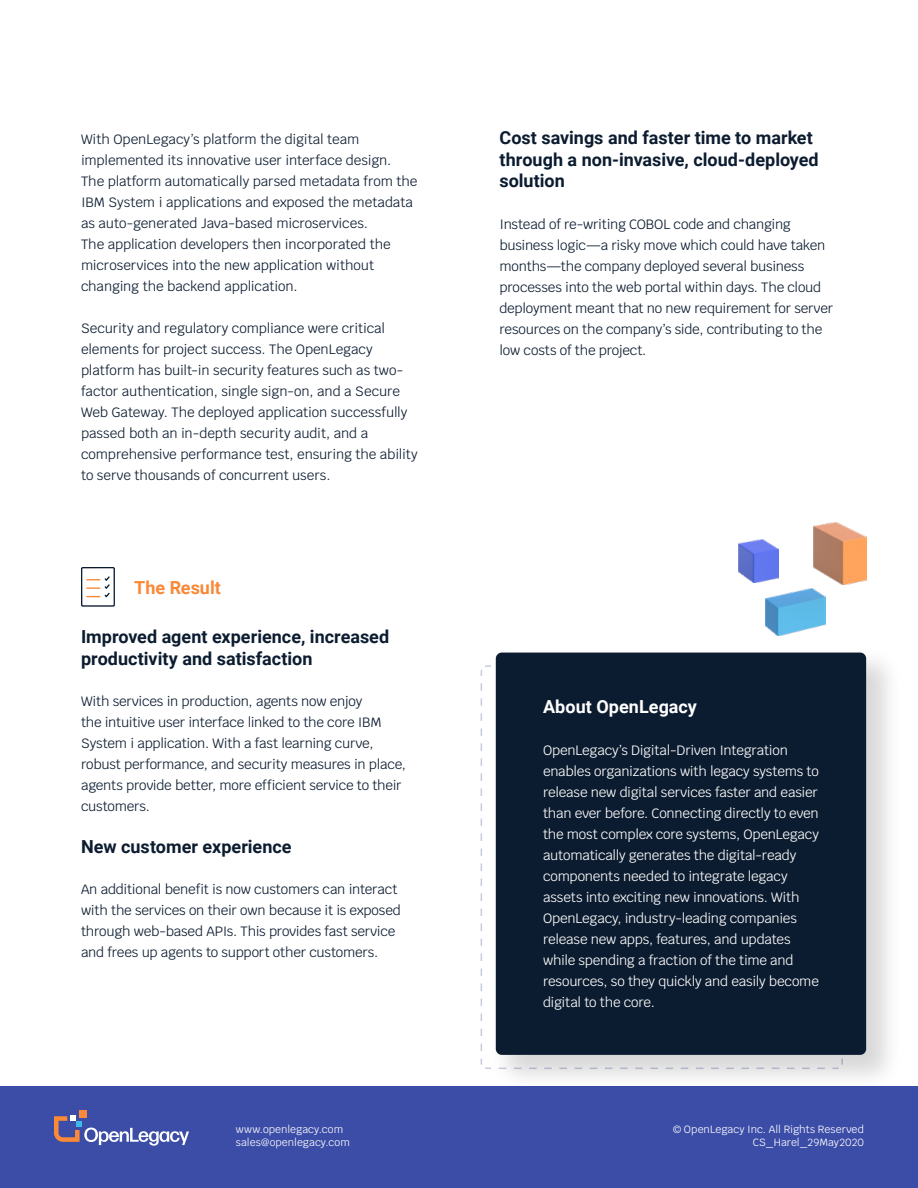
<style>
.page{position:relative;width:918px;height:1188px;background:#fff}
.page>*{position:absolute;margin:0;border:0;box-sizing:border-box;transform-origin:0 0}
.t1{font:700 18px/21.6px "Roboto";color:#0c1c30}
.t2{font:700 18px "Roboto";color:#fff}
.t3{font:700 18px "Roboto";color:#f98937}
.t4{font:13.5px/21px "Krub";letter-spacing:-.01em;color:#0c1c30}
.t5{font:13.5px/21px "Krub";letter-spacing:-.015em;color:#fff}
.t6{font:10.5px/13.5px "Krub";letter-spacing:.005em;color:#fff}
</style>
<div class="page">
<svg style="left:81px;top:567px;width:34px;height:40px"></svg>
<img style="left:738px;top:539px;width:41px;height:43px">
<img style="left:814px;top:523px;width:52px;height:61px">
<img style="left:766px;top:589px;width:59px;height:46px">
<div style="left:0;top:1086px;width:918px;height:102px;background:#3c4da7"></div>
<div style="left:489px;top:645px;width:414px;height:447px;background:#000;opacity:.16"></div>
<div style="left:496px;top:653px;width:370px;height:402px;background:#0c1c30;border-radius:6px"></div>
<div style="left:79px;top:1110px;width:8px;height:8px;background:#fa8a38"></div>
<svg style="left:54px;top:1115px;width:135px;height:31px"></svg>
<p class="t4" style="left:81px;top:129px;width:338px">With OpenLegacy’s platform the digital team implemented its innovative user interface design.<br>The platform automatically parsed metadata from the IBM System i applications and exposed the metadata as auto-generated Java-based microservices.<br>The application developers then incorporated the microservices into the new application without changing the backend application.</p>
<p class="t4" style="left:81px;top:317px;width:338px">Security and regulatory compliance were critical elements for project success. The OpenLegacy platform has built-in security features such as two&shy;factor authentication, single sign-on, and a Secure Web Gateway. The deployed application successfully passed both an in-depth security audit, and a comprehensive performance test, ensuring the ability to serve thousands of concurrent users.</p>
<h1 class="t3" style="left:134px;top:575px;width:88px">The Result</h1>
<h1 class="t1" style="left:81px;top:625px;width:310px">Improved agent experience, increased productivity and satisfaction</h1>
<p class="t4" style="left:81px;top:691px;width:327px">With services in production, agents now enjoy<br>the intuitive user interface linked to the core IBM System i application. With a fast learning curve, robust performance, and security measures in place, agents provide better, more efficient service to their customers.</p>
<h1 class="t1" style="left:81px;top:835px;width:212px">New customer experience</h1>
<p class="t4" style="left:81px;top:879px;width:322px">An additional benefit is now customers can interact with the services on their own because it is exposed through web-based APIs. This provides fast service and frees up agents to support other customers.</p>
<h1 class="t1" style="left:500px;top:126px;width:321px">Cost savings and faster time to market through a non-invasive, cloud-deployed solution</h1>
<p class="t4" style="left:500px;top:213px;width:335px">Instead of re-writing COBOL code and changing business logic—a risky move which could have taken months—the company deployed several business processes into the web portal within days. The cloud deployment meant that no new requirement for server resources on the company’s side, contributing to the low costs of the project.</p>
<h1 class="t2" style="left:543px;top:694px;width:155px">About OpenLegacy</h1>
<p class="t5" style="left:543px;top:740px;width:277px">OpenLegacy’s Digital-Driven Integration enables organizations with legacy systems to release new digital services faster and easier than ever before. Connecting directly to even the most complex core systems, OpenLegacy automatically generates the digital-ready components needed to integrate legacy assets into exciting new innovations. With OpenLegacy, industry-leading companies release new apps, features, and updates while spending a fraction of the time and resources, so they quickly and easily become digital to the core.</p>
<p class="t6" style="left:236px;top:1122px;width:116px">www.openlegacy.com sales@openlegacy.com</p>
<p class="t6" style="left:673px;top:1122px;width:192px;text-align:right">© OpenLegacy Inc. All Rights Reserved<br>CS_Harel_29May2020</p>
</div>
